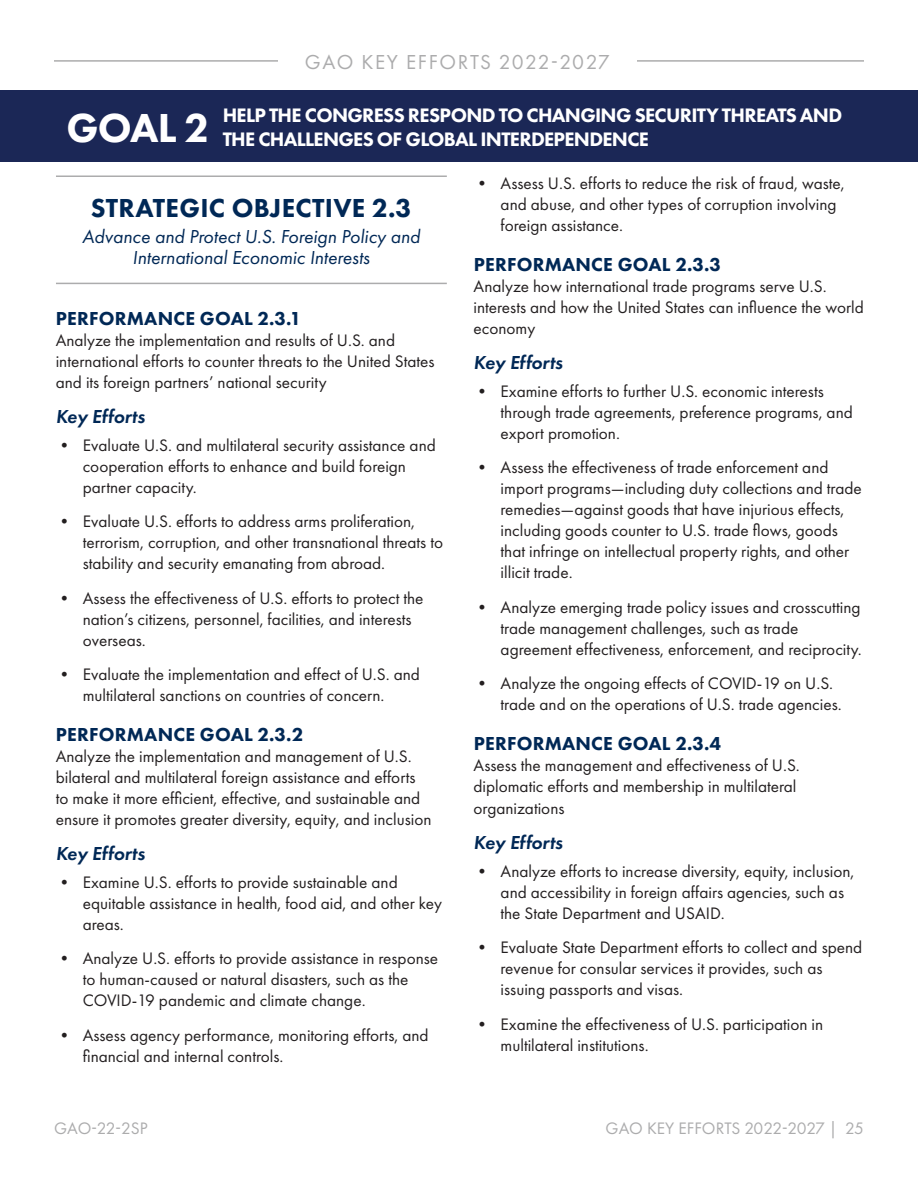
<style>
.page{position:relative;width:918px;height:1188px;background:#fff}
.page>*{position:absolute;margin:0;border:0;box-sizing:border-box;transform-origin:0 0}
.SO_Title{font:800 27px "Futura PT";letter-spacing:.01em;color:#002856}
.t1{font:21px "Futura PT";letter-spacing:.075em;color:#acacad}
.t2{font:800 20.25px/24px "Futura PT";letter-spacing:-.035em;color:#fff}
.PG_Title{font:800 19.5px "Futura PT";letter-spacing:.01em;color:#002856}
.SO_Description{font:italic 19.5px/21px "Futura PT";color:#002856;text-align:center}
.Key_Efforts_Title{font:italic 600 19.5px "Futura PT";letter-spacing:-.005em;color:#002856}
.Key_Efforts_PG_Descr{font:17.25px/21px "Futura PT";color:#231f20}
.t3{font:17.25px "Futura PT";letter-spacing:-.005em;color:#acacad}
</style>
<div class="page">
<hr style="left:54px;top:60px;width:810px;height:2px;background:#acacad">
<div style="left:278px;top:48px;width:359px;height:26px;background:#fff"></div>
<div style="left:0;top:91px;width:918px;height:71px;background:#1b2756"></div>
<hr style="left:56px;top:175px;width:391px;height:2px;background:#acacad">
<hr style="left:56px;top:283px;width:391px;height:1px;background:#acacad">
<p class="t1" style="left:305px;top:50px;width:306px">GAO KEY EFFORTS 2022-2027</p>
<p class="t2" style="left:66px;top:103px;width:777px;text-indent:156px">HELP THE CONGRESS RESPOND TO CHANGING SECURITY THREATS AND<br><sup>GOAL</sup> <sup>2</sup> THE CHALLENGES OF GLOBAL INTERDEPENDENCE</p>
<p class="SO_Title" style="left:91px;top:191px;width:323px">STRATEGIC OBJECTIVE 2.3</p>
<p class="SO_Description" style="left:82px;top:226px;width:340px">Advance and Protect U.S. Foreign Policy and<br>International Economic Interests</p>
<p class="PG_Title" style="left:56px;top:306px;width:247px">PERFORMANCE GOAL 2.3.1</p>
<p class="Key_Efforts_PG_Descr" style="left:56px;top:329px;width:380px">Analyze the implementation and results of U.S. and international efforts to counter threats to the United States and its foreign partners’ national security</p>
<p class="Key_Efforts_Title" style="left:56px;top:404px;width:91px">Key Efforts</p>
<p class="Key_Efforts_PG_Descr" style="left:83px;top:434px;width:355px;text-indent:-27px">• Evaluate U.S. and multilateral security assistance and cooperation efforts to enhance and build foreign partner capacity.</p>
<p class="Key_Efforts_PG_Descr" style="left:83px;top:511px;width:362px;text-indent:-27px">• Evaluate U.S. efforts to address arms proliferation, terrorism, corruption, and other transnational threats to stability and security emanating from abroad.</p>
<p class="Key_Efforts_PG_Descr" style="left:83px;top:587px;width:342px;text-indent:-27px">• Assess the effectiveness of U.S. efforts to protect the nation’s citizens, personnel, facilities, and interests overseas.</p>
<p class="Key_Efforts_PG_Descr" style="left:56px;top:664px;width:366px;text-align:center">• Evaluate the implementation and effect of U.S. and multilateral sanctions on countries of concern.</p>
<p class="PG_Title" style="left:56px;top:722px;width:249px">PERFORMANCE GOAL 2.3.2</p>
<p class="Key_Efforts_PG_Descr" style="left:56px;top:746px;width:377px">Analyze the implementation and management of U.S. bilateral and multilateral foreign assistance and efforts to make it more efficient, effective, and sustainable and ensure it promotes greater diversity, equity, and inclusion</p>
<p class="Key_Efforts_Title" style="left:56px;top:841px;width:91px">Key Efforts</p>
<p class="Key_Efforts_PG_Descr" style="left:83px;top:872px;width:361px;text-indent:-27px">• Examine U.S. efforts to provide sustainable and equitable assistance in health, food aid, and other key areas.</p>
<p class="Key_Efforts_PG_Descr" style="left:83px;top:948px;width:357px;text-indent:-27px">• Analyze U.S. efforts to provide assistance in response to human-caused or natural disasters, such as the<br>COVID-19 pandemic and climate change.</p>
<p class="Key_Efforts_PG_Descr" style="left:83px;top:1025px;width:347px;text-indent:-27px">• Assess agency performance, monitoring efforts, and financial and internal controls.</p>
<p class="Key_Efforts_PG_Descr" style="left:501px;top:172px;width:346px;text-indent:-27px">• Assess U.S. efforts to reduce the risk of fraud, waste, and abuse, and other types of corruption involving foreign assistance.</p>
<p class="PG_Title" style="left:474px;top:252px;width:249px">PERFORMANCE GOAL 2.3.3</p>
<p class="Key_Efforts_PG_Descr" style="left:474px;top:275px;width:392px">Analyze how international trade programs serve U.S. interests and how the United States can influence the world economy</p>
<p class="Key_Efforts_Title" style="left:474px;top:350px;width:91px">Key Efforts</p>
<p class="Key_Efforts_PG_Descr" style="left:501px;top:380px;width:354px;text-indent:-27px">• Examine efforts to further U.S. economic interests through trade agreements, preference programs, and export promotion.</p>
<p class="Key_Efforts_PG_Descr" style="left:501px;top:457px;width:363px;text-indent:-27px">• Assess the effectiveness of trade enforcement and import programs—including duty collections and trade remedies—against goods that have injurious effects, including goods counter to U.S. trade flows, goods that infringe on intellectual property rights, and other illicit trade.</p>
<p class="Key_Efforts_PG_Descr" style="left:501px;top:596px;width:363px;text-indent:-27px">• Analyze emerging trade policy issues and crosscutting trade management challenges, such as trade agreement effectiveness, enforcement, and reciprocity.</p>
<p class="Key_Efforts_PG_Descr" style="left:501px;top:673px;width:343px;text-indent:-27px">• Analyze the ongoing effects of COVID-19 on U.S. trade and on the operations of U.S. trade agencies.</p>
<p class="PG_Title" style="left:474px;top:731px;width:249px">PERFORMANCE GOAL 2.3.4</p>
<p class="Key_Efforts_PG_Descr" style="left:474px;top:754px;width:328px">Assess the management and effectiveness of U.S. diplomatic efforts and membership in multilateral organizations</p>
<p class="Key_Efforts_Title" style="left:474px;top:830px;width:91px">Key Efforts</p>
<p class="Key_Efforts_PG_Descr" style="left:501px;top:860px;width:355px;text-indent:-27px">• Analyze efforts to increase diversity, equity, inclusion, and accessibility in foreign affairs agencies, such as the State Department and USAID.</p>
<p class="Key_Efforts_PG_Descr" style="left:501px;top:937px;width:363px;text-indent:-27px">• Evaluate State Department efforts to collect and spend revenue for consular services it provides, such as issuing passports and visas.</p>
<p class="Key_Efforts_PG_Descr" style="left:501px;top:1013px;width:324px;text-indent:-27px">• Examine the effectiveness of U.S. participation in multilateral institutions.</p>
<p class="t3" style="left:54px;top:1118px;width:95px">GAO-22-2SP</p>
<p class="t3" style="left:606px;top:1118px;width:260px">GAO KEY EFFORTS 2022-2027 | 25</p>
</div>
